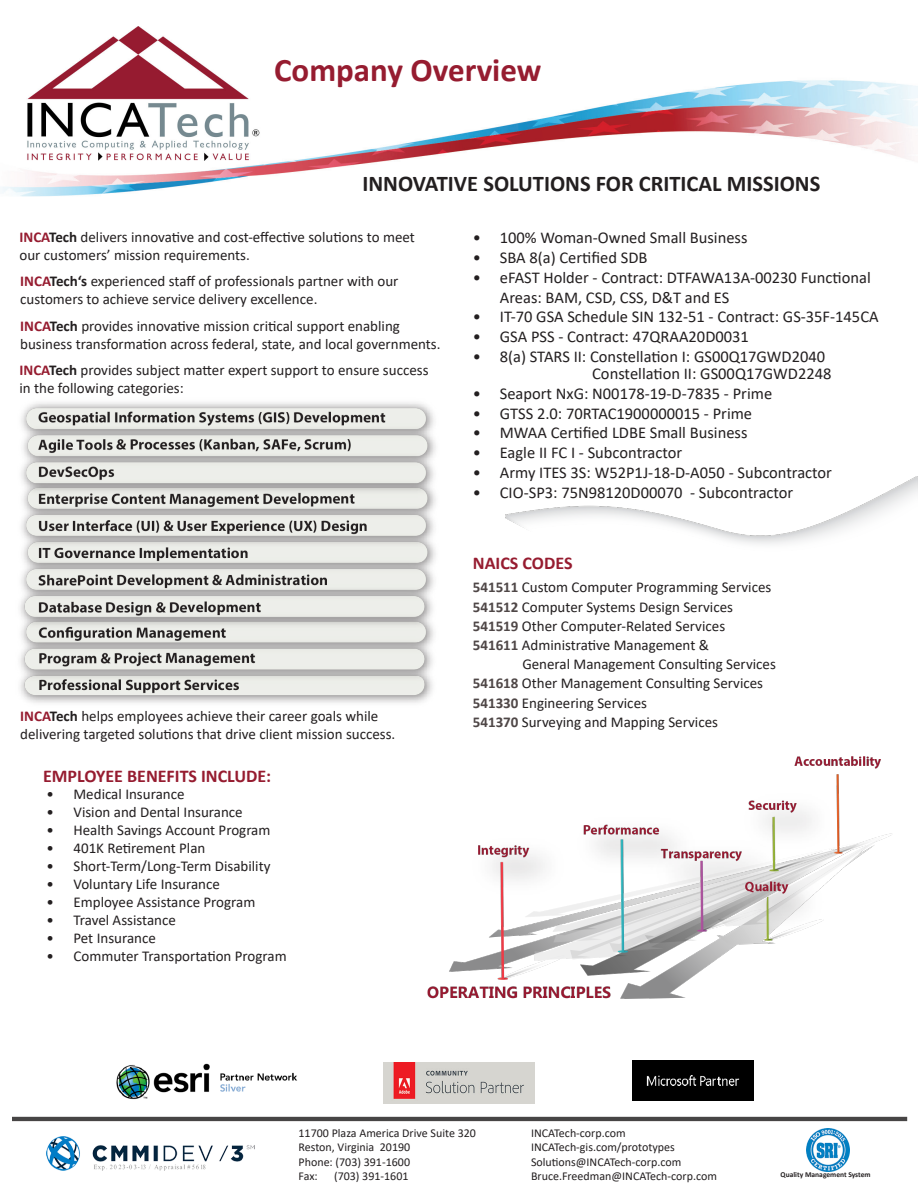
<style>
.page{position:relative;width:918px;height:1188px;background:#fff}
.page>*{position:absolute;margin:0;border:0;box-sizing:border-box;transform-origin:0 0}
.t1{font:700 33px "Calibri";color:#961c30}
.t2{font:700 22.5px "Calibri";color:#231f20}
.t3{font:700 18px "Calibri";color:#961c30}
.t4{font:16.5px/19.8px "Calibri";color:#231f20}
.t5{font:15px/18px "Calibri";color:#231f20}
.t6{font:12px/14.4px "Calibri";color:#231f20}
.t7{font:700 7.5px "Calibri";color:#231f20}
.s1{font-weight:700;color:#961c30}
.s2{font-weight:700}
.s3{font-weight:700;color:#4f4747}
</style>
<div class="page">
<img style="left:0;top:80px;width:918px;height:117px">
<img style="left:27px;top:26px;width:233px;height:135px">
<img style="left:20px;top:402px;width:416px;height:301px">
<img style="left:505px;top:477px;width:413px;height:67px">
<img style="left:427px;top:756px;width:465px;height:243px">
<img style="left:116px;top:1063px;width:181px;height:37px">
<img style="left:383px;top:1063px;width:152px;height:40px">
<hr style="left:12px;top:1117px;width:895px;height:4px;background:#474545">
<img style="left:46px;top:1136px;width:209px;height:35px">
<img style="left:633px;top:1060px;width:121px;height:41px">
<img style="left:806px;top:1128px;width:43px;height:43px">
<h1 class="t1" style="left:274px;top:47px;width:269px">Company Overview</h1>
<h2 class="t2" style="left:362px;top:168px;width:459px">INNOVATIVE SOLUTIONS FOR CRITICAL MISSIONS</h2>
<p class="t5" style="left:20px;top:228px;width:397px"><span class="s1">INCA</span><span class="s2">Tech</span> delivers innovative and cost-effective solutions to meet our customers’ mission requirements.</p>
<p class="t5" style="left:20px;top:272px;width:380px"><span class="s1">INCA</span><span class="s2">Tech‘s</span> experienced staff of professionals partner with our customers to achieve service delivery excellence.</p>
<p class="t5" style="left:20px;top:316px;width:422px"><span class="s1">INCA</span><span class="s2">Tech</span> provides innovative mission critical support enabling business transformation across federal, state, and local governments.</p>
<p class="t5" style="left:19px;top:361px;width:411px"><span class="s1">INCA</span><span class="s2">Tech</span> provides subject matter expert support to ensure success in the following categories:</p>
<p class="t5" style="left:20px;top:707px;width:377px"><span class="s1">INCA</span><span class="s2">Tech</span> helps employees achieve their career goals while delivering targeted solutions that drive client mission success.</p>
<h3 class="t3" style="left:43px;top:763px;width:230px">EMPLOYEE BENEFITS INCLUDE:</h3>
<p class="t5" style="left:46px;top:784px;width:140px">• Medical Insurance</p>
<p class="t5" style="left:46px;top:802px;width:198px">• Vision and Dental Insurance</p>
<p class="t5" style="left:46px;top:820px;width:225px">• Health Savings Account Program</p>
<p class="t5" style="left:46px;top:838px;width:160px">• 401K Retirement Plan</p>
<p class="t5" style="left:46px;top:856px;width:226px">• Short-Term/Long-Term Disability</p>
<p class="t5" style="left:46px;top:874px;width:175px">• Voluntary Life Insurance</p>
<p class="t5" style="left:46px;top:892px;width:210px">• Employee Assistance Program</p>
<p class="t5" style="left:46px;top:910px;width:131px">• Travel Assistance</p>
<p class="t5" style="left:46px;top:928px;width:111px">• Pet Insurance</p>
<p class="t5" style="left:46px;top:946px;width:242px">• Commuter Transportation Program</p>
<p class="t4" style="left:473px;top:227px;width:276px">• 100% Woman-Owned Small Business</p>
<p class="t4" style="left:473px;top:247px;width:176px">• SBA 8(a) Certified SDB</p>
<p class="t4" style="left:500px;top:267px;width:372px;text-indent:-27px">• eFAST Holder - Contract: DTFAWA13A-00230 Functional<br>Areas: BAM, CSD, CSS, D&amp;T and ES</p>
<p class="t4" style="left:473px;top:307px;width:407px">• IT-70 GSA Schedule SIN 132-51 - Contract: GS-35F-145CA</p>
<p class="t4" style="left:473px;top:326px;width:278px">• GSA PSS - Contract: 47QRAA20D0031</p>
<p class="t4" style="left:592px;top:347px;width:241px;line-height:17.1px;text-indent:-119px">• 8(a) STARS II: Constellation I: GS00Q17GWD2040<br>Constellation II: GS00Q17GWD2248</p>
<p class="t4" style="left:473px;top:383px;width:301px">• Seaport NxG: N00178-19-D-7835 - Prime</p>
<p class="t4" style="left:473px;top:403px;width:281px">• GTSS 2.0: 70RTAC1900000015 - Prime</p>
<p class="t4" style="left:473px;top:423px;width:276px">• MWAA Certified LDBE Small Business</p>
<p class="t4" style="left:473px;top:442px;width:211px">• Eagle II FC I - Subcontractor</p>
<p class="t4" style="left:473px;top:462px;width:361px">• Army ITES 3S: W52P1J-18-D-A050 - Subcontractor</p>
<p class="t4" style="left:473px;top:482px;width:322px">• CIO-SP3: 75N98120D00070 - Subcontractor</p>
<h3 class="t3" style="left:473px;top:551px;width:101px">NAICS CODES</h3>
<p class="t5" style="left:473px;top:578px;width:300px"><span class="s3">541511</span> Custom Computer Programming Services</p>
<p class="t5" style="left:473px;top:597px;width:262px"><span class="s3">541512</span> Computer Systems Design Services</p>
<p class="t5" style="left:473px;top:617px;width:254px"><span class="s3">541519</span> Other Computer-Related Services</p>
<p class="t5" style="left:473px;top:636px;width:238px"><span class="s3">541611</span> Administrative Management &amp;</p>
<p class="t5" style="left:522px;top:655px;width:255px">General Management Consulting Services</p>
<p class="t5" style="left:473px;top:674px;width:292px"><span class="s3">541618</span> Other Management Consulting Services</p>
<p class="t5" style="left:473px;top:693px;width:176px"><span class="s3">541330</span> Engineering Services</p>
<p class="t5" style="left:473px;top:713px;width:247px"><span class="s3">541370</span> Surveying and Mapping Services</p>
<p class="t6" style="left:299px;top:1126px;width:179px">11700 Plaza America Drive Suite 320<br>Reston, Virginia 20190<br>Phone: (703) 391-1600<br>Fax:</p>
<p class="t6" style="left:334px;top:1169px;width:76px">(703) 391-1601</p>
<p class="t6" style="left:531px;top:1126px;width:187px">INCATech-corp.com<br>INCATech-gis.com/prototypes<br>Solutions@INCATech-corp.com<br>Bruce.Freedman@INCATech-corp.com</p>
<p class="t7" style="left:781px;top:1169px;width:91px">Quality Management System</p>
</div>
